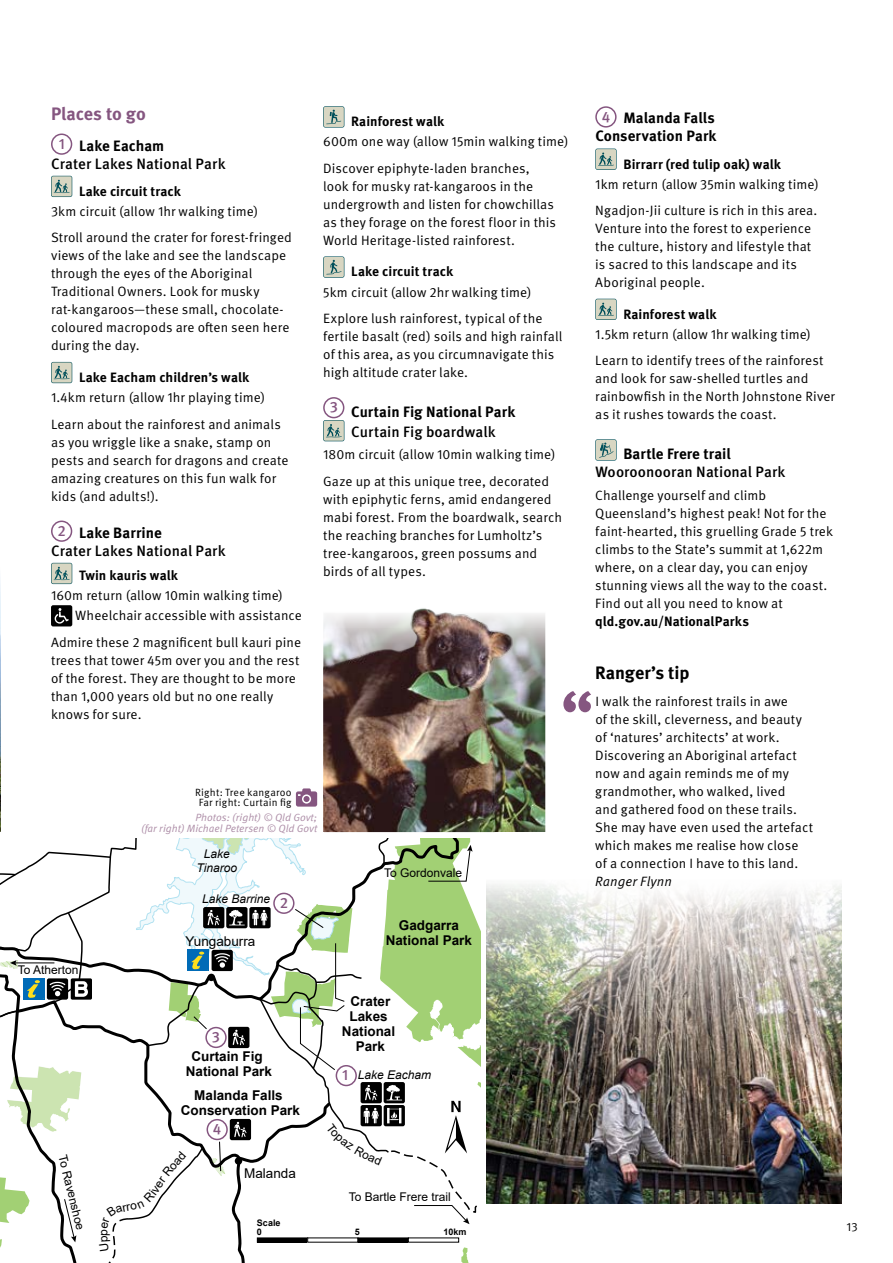
<style>
.page{position:relative;width:893px;height:1263px;background:#fff}
.page>*{position:absolute;margin:0;border:0;box-sizing:border-box;transform-origin:0 0}
.t1{font:700 18px "Meta Pro";letter-spacing:-.01em;color:#000}
.t2{font:700 18px "Meta Pro";letter-spacing:-.01em;color:#855680}
.t3{font:500 15px/18px "Meta Pro";letter-spacing:.005em;color:#000}
.t4{font:700 15px/20px "Meta Pro";color:#000;text-align:center}
.t5{font:500 15px "Meta Pro";color:#855680}
.t6{font:13.5px/18px "Meta Pro Norm";letter-spacing:.005em;color:#000}
.t7{font:700 13.5px "Meta Pro";letter-spacing:.005em;color:#000}
.t8{font:700 13.5px/15px "Arial";color:#000;text-align:center}
.t9{font:13.5px "Arial";color:#000}
.t10{font:13.5px "Meta Pro Norm Ita";letter-spacing:.005em;color:#000}
.t11{font:12px "Arial";color:#000}
.t12{font:italic 12px/13.5px "Arial";color:#000;text-align:center}
.t13{font:12px "Meta Pro Norm";color:#000}
.t14{font:10.5px/10.5px "Meta Pro Norm Ita";color:#ad8da7;text-align:right}
.t15{font:10.5px/10.5px "Meta Pro Norm";letter-spacing:.02em;color:#000;text-align:center}
.t16{font:700 9px/9px "Arial";color:#000}
.s1{color:#855680}
.s2{font-weight:700}
.s3{font-weight:500}
.s4{font-weight:500;color:#855680}
</style>
<div class="page">
<img style="left:487px;top:884px;width:355px;height:319px">
<img style="left:317px;top:608px;width:229px;height:225px">
<img style="left:0;top:581px;width:1px;height:248px">
<div style="left:553px;top:643px;width:266px;height:272px;background:#fff"></div>
<div style="left:51px;top:134px;width:21px;height:21px;border:2px solid #855680;border-radius:50%"></div>
<svg style="left:51px;top:176px;width:21px;height:21px"></svg>
<div style="left:52px;top:176px;width:20px;height:20px;background:#d8d6c2;border-radius:2px"></div>
<svg style="left:54px;top:180px;width:16px;height:13px"></svg>
<div style="left:51px;top:362px;width:21px;height:21px;background:#608b88;border-radius:2px"></div>
<div style="left:52px;top:362px;width:20px;height:21px;background:#d8d6c2;border-radius:2px"></div>
<svg style="left:54px;top:366px;width:16px;height:13px"></svg>
<div style="left:51px;top:520px;width:21px;height:22px;border:2px solid #855680;border-radius:50%"></div>
<div style="left:51px;top:563px;width:21px;height:21px;background:#608b88;border-radius:2px"></div>
<div style="left:52px;top:563px;width:20px;height:20px;background:#d8d6c2;border-radius:2px"></div>
<svg style="left:54px;top:567px;width:16px;height:13px"></svg>
<div style="left:51px;top:605px;width:21px;height:21px;background:#000;border-radius:2px"></div>
<svg style="left:55px;top:608px;width:14px;height:16px"></svg>
<svg style="left:323px;top:106px;width:21px;height:22px"></svg>
<div style="left:324px;top:107px;width:20px;height:20px;background:#d8d6c2;border-radius:2px"></div>
<svg style="left:326px;top:110px;width:15px;height:14px"></svg>
<svg style="left:323px;top:256px;width:21px;height:22px"></svg>
<div style="left:324px;top:257px;width:20px;height:20px;background:#d8d6c2;border-radius:2px"></div>
<svg style="left:326px;top:260px;width:16px;height:14px"></svg>
<div style="left:323px;top:397px;width:21px;height:21px;border:2px solid #855680;border-radius:50%"></div>
<div style="left:323px;top:420px;width:21px;height:21px;background:#5c8a8b;border-radius:2px"></div>
<div style="left:324px;top:421px;width:20px;height:20px;background:#d8d6c2;border-radius:2px"></div>
<svg style="left:326px;top:424px;width:16px;height:13px"></svg>
<div style="left:595px;top:106px;width:22px;height:22px;border:2px solid #855680;border-radius:50%"></div>
<svg style="left:595px;top:149px;width:22px;height:21px"></svg>
<div style="left:596px;top:149px;width:20px;height:20px;background:#d8d6c2;border-radius:2px"></div>
<svg style="left:598px;top:153px;width:16px;height:13px"></svg>
<svg style="left:595px;top:299px;width:22px;height:21px"></svg>
<div style="left:596px;top:299px;width:20px;height:20px;background:#d8d6c2;border-radius:2px"></div>
<svg style="left:598px;top:303px;width:16px;height:13px"></svg>
<svg style="left:595px;top:439px;width:22px;height:22px"></svg>
<div style="left:596px;top:440px;width:20px;height:20px;background:#d8d6c2;border-radius:2px"></div>
<svg style="left:599px;top:443px;width:15px;height:15px"></svg>
<svg style="left:563px;top:691px;width:28px;height:21px"></svg>
<svg style="left:296px;top:788px;width:21px;height:19px"></svg>
<svg style="left:0;top:829px;width:480px;height:434px"></svg>
<h1 class="t2" style="left:51px;top:100px;width:96px">Places to go</h1>
<p class="t3" style="left:51px;top:135px;width:176px;text-indent:8px"><span class="s1">1</span> <span class="s2">Lake Eacham<br></span>Crater Lakes National Park</p>
<p class="t7" style="left:79px;top:181px;width:104px">Lake circuit track</p>
<p class="t6" style="left:51px;top:197px;width:242px;line-height:26.5px">3km circuit (allow 1hr walking time)<br>Stroll around the crater for forest-fringed</p>
<p class="t6" style="left:51px;top:246px;width:240px">views of the lake and see the landscape through the eyes of the Aboriginal Traditional Owners. Look for musky rat-kangaroos—these small, chocolate&shy;coloured macropods are often seen here during the day.</p>
<p class="t7" style="left:79px;top:367px;width:172px">Lake Eacham children’s walk</p>
<p class="t6" style="left:51px;top:383px;width:231px;line-height:26.5px">1.4km return (allow 1hr playing time)<br>Learn about the rainforest and animals</p>
<p class="t6" style="left:51px;top:432px;width:239px">as you wriggle like a snake, stamp on pests and search for dragons and create amazing creatures on this fun walk for kids (and adults!).</p>
<p class="t3" style="left:51px;top:522px;width:176px;text-indent:6px"><span class="s1">2</span> <span class="s2">Lake Barrine<br></span>Crater Lakes National Park</p>
<p class="t7" style="left:79px;top:565px;width:101px">Twin kauris walk</p>
<p class="t6" style="left:75px;top:584px;width:228px;line-height:20.1px;text-indent:-24px">160m return (allow 10min walking time)<br>Wheelchair accessible with assistance</p>
<p class="t6" style="left:51px;top:632px;width:251px">Admire these 2 magnificent bull kauri pine trees that tower 45m over you and the rest of the forest. They are thought to be more than 1,000 years old but no one really knows for sure.</p>
<p class="t7" style="left:351px;top:111px;width:95px">Rainforest walk</p>
<p class="t6" style="left:323px;top:128px;width:247px;line-height:26.5px">600m one way (allow 15min walking time)<br>Discover epiphyte-laden branches,</p>
<p class="t6" style="left:323px;top:176px;width:234px">look for musky rat-kangaroos in the undergrowth and listen for chowchillas as they forage on the forest floor in this World Heritage-listed rainforest.</p>
<p class="t7" style="left:351px;top:261px;width:104px">Lake circuit track</p>
<p class="t6" style="left:323px;top:278px;width:221px;line-height:26.5px">5km circuit (allow 2hr walking time)<br>Explore lush rainforest, typical of the</p>
<p class="t6" style="left:323px;top:326px;width:241px">fertile basalt (red) soils and high rainfall of this area, as you circumnavigate this high altitude crater lake.</p>
<p class="t4" style="left:330px;top:401px;width:187px"><sup>3</sup> Curtain Fig National Park<br><span class="s3">Curtain Fig boardwalk</span></p>
<p class="t6" style="left:323px;top:440px;width:234px;line-height:26.5px">180m circuit (allow 10min walking time)<br>Gaze up at this unique tree, decorated</p>
<p class="t6" style="left:323px;top:489px;width:240px">with epiphytic ferns, amid endangered mabi forest. From the boardwalk, search the reaching branches for Lumholtz’s tree-kangaroos, green possums and birds of all types.</p>
<p class="t11" style="left:18px;top:962px;width:62px">To Atherton</p>
<p class="t11" style="left:70px;top:1153px;width:78px;rotate:76deg">To Ravenshoe</p>
<p class="t15" style="left:195px;top:786px;width:98px">Right: Tree kangaroo<br>Far right: Curtain fig</p>
<p class="t14" style="left:141px;top:812px;width:178px">Photos: (right) © Qld Govt;<br>(far right) Michael Petersen © Qld Govt</p>
<p class="t12" style="left:197px;top:848px;width:42px">Lake<br>Tinaroo</p>
<p class="t12" style="left:202px;top:892px;width:70px">Lake Barrine</p>
<p class="t5" style="left:280px;top:891px;width:10px">2</p>
<p class="t9" style="left:186px;top:932px;width:71px">Yungaburra</p>
<p class="t5" style="left:212px;top:1025px;width:10px">3</p>
<p class="t8" style="left:186px;top:1049px;width:88px">Curtain Fig<br>National Park</p>
<p class="t8" style="left:181px;top:1088px;width:121px">Malanda Falls<br>Conservation Park</p>
<p class="t5" style="left:213px;top:1117px;width:10px">4</p>
<p class="t9" style="left:244px;top:1164px;width:53px">Malanda</p>
<p class="t16" style="left:257px;top:1218px;width:25px">Scale<br>0</p>
<p class="t11" style="left:384px;top:864px;width:80px">To Gordonvale</p>
<p class="t8" style="left:386px;top:918px;width:88px">Gadgarra<br>National Park</p>
<p class="t8" style="left:342px;top:994px;width:55px">Crater<br>Lakes<br>National<br>Park</p>
<p class="t5" style="left:342px;top:1063px;width:7px">1</p>
<p class="t12" style="left:358px;top:1068px;width:75px">Lake Eacham</p>
<p class="t11" style="left:349px;top:1189px;width:104px">To Bartle Frere trail</p>
<p class="t16" style="left:355px;top:1227px;width:7px">5</p>
<p class="t16" style="left:444px;top:1227px;width:25px">10km</p>
<p class="t4" style="left:595px;top:108px;width:123px;line-height:18px"><span class="s4">4</span> Malanda Falls<br>Conservation Park</p>
<p class="t7" style="left:623px;top:153px;width:159px">Birrarr (red tulip oak) walk</p>
<p class="t6" style="left:595px;top:170px;width:225px;line-height:26.5px">1km return (allow 35min walking time)<br>Ngadjon-Jii culture is rich in this area.</p>
<p class="t6" style="left:595px;top:219px;width:217px">Venture into the forest to experience the culture, history and lifestyle that is sacred to this landscape and its Aboriginal people.</p>
<p class="t7" style="left:623px;top:303px;width:95px">Rainforest walk</p>
<p class="t6" style="left:595px;top:320px;width:230px;line-height:26.5px">1.5km return (allow 1hr walking time)<br>Learn to identify trees of the rainforest</p>
<p class="t6" style="left:595px;top:369px;width:241px">and look for saw-shelled turtles and rainbowfish in the North Johnstone River as it rushes towards the coast.</p>
<p class="t4" style="left:623px;top:443px;width:109px">Bartle Frere trail</p>
<p class="t3" style="left:595px;top:462px;width:192px">Wooroonooran National Park</p>
<p class="t6" style="left:595px;top:485px;width:239px">Challenge yourself and climb Queensland’s highest peak! Not for the faint-hearted, this gruelling Grade 5 trek climbs to the State’s summit at 1,622m where, on a clear day, you can enjoy stunning views all the way to the coast.<br>Find out all you need to know at</p>
<p class="t7" style="left:595px;top:610px;width:155px">qld.gov.au/NationalParks</p>
<h1 class="t1" style="left:595px;top:659px;width:96px">Ranger’s tip</h1>
<p class="t6" style="left:595px;top:691px;width:219px">I walk the rainforest trails in awe<br>of the skill, cleverness, and beauty of ‘natures’ architects’ at work.<br>Discovering an Aboriginal artefact now and again reminds me of my grandmother, who walked, lived<br>and gathered food on these trails.<br>She may have even used the artefact which makes me realise how close of a connection I have to this land.</p>
<p class="t10" style="left:595px;top:871px;width:78px">Ranger Flynn</p>
<p class="t13" style="left:846px;top:1218px;width:13px">13</p>
</div>
